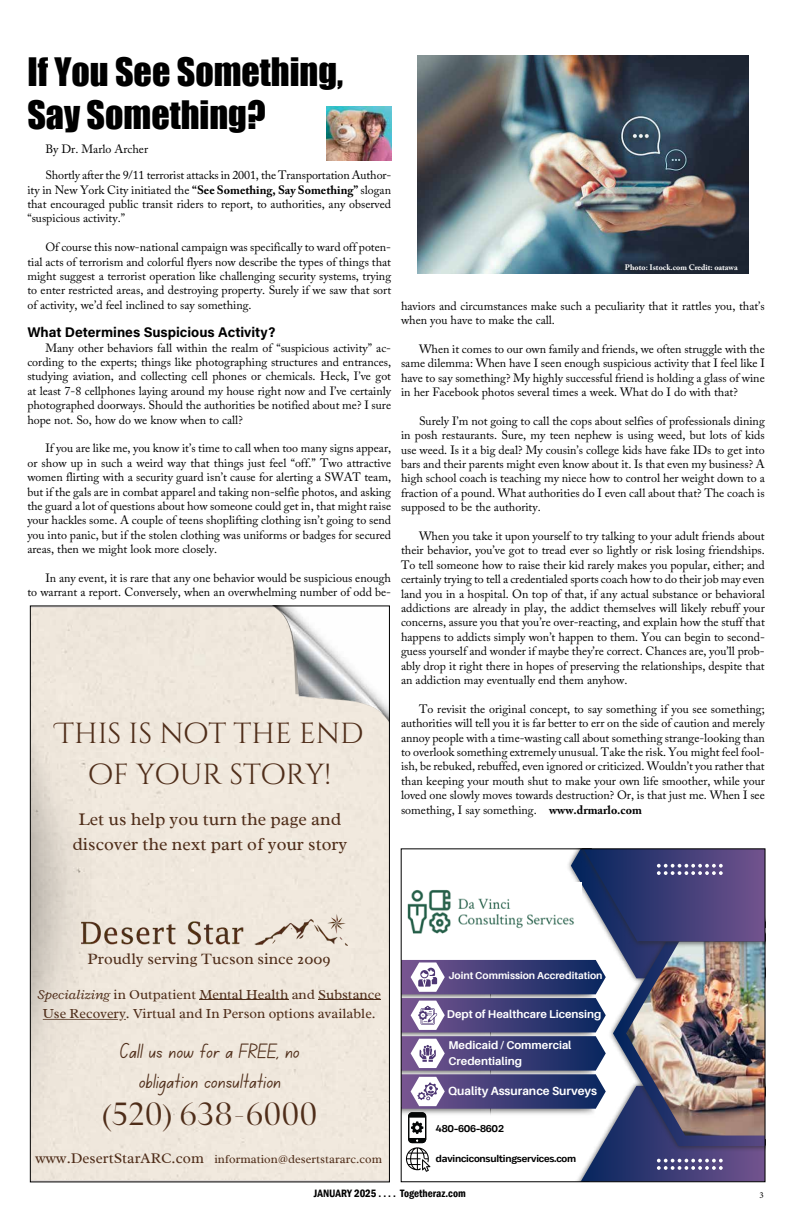
<style>
.page{position:relative;width:792px;height:1224px;background:#fff}
.page>*{position:absolute;margin:0;border:0;box-sizing:border-box;transform-origin:0 0}
.t1{font:36px/43.2px "Impact";color:#000}
.t2{font:32px "Circe Contrast";color:#4f2d19}
.t3{font:29px/40.5px "Cinzel Decorative";color:#4f2d19;text-align:center}
.t4{font:21px/29.2px "Canva School Font";color:#4f2d19;text-align:center}
.t5{font:18px/24.8px "Radley";color:#4f2d19;text-align:center}
.t6{font:16px "Radley";color:#4f2d19}
.t7{font:14px/19.5px "Radley";color:#4f2d19;text-align:center}
.t8{font:14px "Acumin Variable Concept";color:#000}
.t9{font:12px/14.4px "Adobe Caslon Pro";color:#000;text-align:justify}
.t10{font:12px "Radley";color:#4f2d19}
.t11{font:700 11.8px "Aileron";color:#fff}
.t12{font:700 11.3px/15.6px "Aileron";color:#fff}
.t13{font:600 condensed 11px "Franklin Gothic";color:#000}
.t14{font:700 10.1px "Body Text";letter-spacing:-.02em;color:#000}
.t15{font:700 10.1px "Aileron";color:#fff}
.t16{font:9px "Minion Pro";color:#000}
.t17{font:700 8px "Adobe Caslon Pro";color:#fff}
.s1{font-weight:700}
.s2{font-style:italic}
.s3{font-size:15px}
</style>
<div class="page">
<img style="left:417px;top:55px;width:332px;height:219px">
<img style="left:403px;top:850px;width:360px;height:330px">
<img style="left:327px;top:106px;width:64px;height:54px">
<div style="left:92px;top:608px;width:296px;height:572px;background:#f0e8dd"></div>
<img style="left:272px;top:608px;width:116px;height:115px">
<img style="left:81px;top:915px;width:266px;height:30px">
<hr style="left:199px;top:999px;width:89px;height:1px;background:#4f2d19">
<hr style="left:318px;top:999px;width:63px;height:1px;background:#4f2d19">
<hr style="left:43px;top:1019px;width:75px;height:1px;background:#4f2d19">
<h1 class="t1" style="left:27px;top:49px;width:317px">If You See Something,<br>Say Something?</h1>
<p class="t9" style="left:45px;top:141px;width:104px">By Dr. Marlo Archer</p>
<p class="t9" style="left:27px;top:168px;width:366px;text-indent:18px">Shortly after the 9/11 terrorist attacks in 2001, the Transportation Author&shy;ity in New York City initiated the <span class="s1">“See Something, Say Something”</span> slogan that encouraged public transit riders to report, to authorities, any observed “suspicious activity.”</p>
<p class="t9" style="left:27px;top:240px;width:365px;text-indent:18px">Of course this now-national campaign was specifically to ward off poten&shy;tial acts of terrorism and colorful flyers now describe the types of things that might suggest a terrorist operation like challenging security systems, trying to enter restricted areas, and destroying property. Surely if we saw that sort of activity, we’d feel inclined to say something.</p>
<p class="t8" style="left:27px;top:323px;width:250px">What Determines Suspicious Activity?</p>
<p class="t9" style="left:27px;top:340px;width:365px;text-indent:18px">Many other behaviors fall within the realm of “suspicious activity” ac&shy;cording to the experts; things like photographing structures and entrances, studying aviation, and collecting cell phones or chemicals. Heck, I’ve got at least 7-8 cellphones laying around my house right now and I’ve certainly photographed doorways. Should the authorities be notified about me? I sure hope not. So, how do we know when to call?</p>
<p class="t9" style="left:27px;top:441px;width:365px;text-indent:18px">If you are like me, you know it’s time to call when too many signs appear, or show up in such a weird way that things just feel “off.” Two attractive women flirting with a security guard isn’t cause for alerting a SWAT team, but if the gals are in combat apparel and taking non-selfie photos, and asking the guard a lot of questions about how someone could get in, that might raise your hackles some. A couple of teens shoplifting clothing isn’t going to send you into panic, but if the stolen clothing was uniforms or badges for secured areas, then we might look more closely.</p>
<p class="t9" style="left:27px;top:571px;width:365px;text-align:right">In any event, it is rare that any one behavior would be suspicious enough<br>to warrant a report. Conversely, when an overwhelming number of odd be-</p>
<h3 class="t3" style="left:56px;top:713px;width:309px">THIS IS NOT THE END<br>OF YOUR STORY!</h3>
<h3 class="t5" style="left:72px;top:807px;width:276px">Let us help you turn the page and discover the next part of your story</h3>
<p class="t17" style="left:625px;top:262px;width:114px">Photo: Istock.com Credit: oatawa</p>
<p class="t9" style="left:401px;top:298px;width:365px">haviors and circumstances make such a peculiarity that it rattles you, that’s when you have to make the call.</p>
<p class="t9" style="left:401px;top:341px;width:365px;text-indent:18px">When it comes to our own family and friends, we often struggle with the same dilemma: When have I seen enough suspicious activity that I feel like I have to say something? My highly successful friend is holding a glass of wine in her Facebook photos several times a week. What do I do with that?</p>
<p class="t9" style="left:401px;top:413px;width:365px;text-indent:18px">Surely I’m not going to call the cops about selfies of professionals dining in posh restaurants. Sure, my teen nephew is using weed, but lots of kids use weed. Is it a big deal? My cousin’s college kids have fake IDs to get into bars and their parents might even know about it. Is that even my business? A high school coach is teaching my niece how to control her weight down to a fraction of a pound. What authorities do I even call about that? The coach is supposed to be the authority.</p>
<p class="t9" style="left:401px;top:529px;width:365px;text-indent:18px">When you take it upon yourself to try talking to your adult friends about their behavior, you’ve got to tread ever so lightly or risk losing friendships.<br>To tell someone how to raise their kid rarely makes you popular, either; and certainly trying to tell a credentialed sports coach how to do their job may even land you in a hospital. On top of that, if any actual substance or behavioral addictions are already in play, the addict themselves will likely rebuff your concerns, assure you that you’re over-reacting, and explain how the stuff that happens to addicts simply won’t happen to them. You can begin to second&shy;guess yourself and wonder if maybe they’re correct. Chances are, you’ll prob&shy;ably drop it right there in hopes of preserving the relationships, despite that an addiction may eventually end them anyhow.</p>
<p class="t9" style="left:401px;top:701px;width:365px;text-indent:18px">To revisit the original concept, to say something if you see something; authorities will tell you it is far better to err on the side of caution and merely annoy people with a time-wasting call about something strange-looking than to overlook something extremely unusual. Take the risk. You might feel fool&shy;ish, be rebuked, rebuffed, even ignored or criticized. Wouldn’t you rather that than keeping your mouth shut to make your own life smoother, while your loved one slowly moves towards destruction? Or, is that just me. When I see something, I say something. <span class="s1">www.drmarlo.com</span></p>
<h3 class="t6" style="left:88px;top:949px;width:245px">Proudly serving Tucson since 2009</h3>
<p class="t7" style="left:37px;top:984px;width:345px"><span class="s2">Specializing</span> in Outpatient Mental Health and Substance<br>Use Recovery. Virtual and In Person options available.</p>
<h3 class="t4" style="left:120px;top:1040px;width:181px">Call us now for a FREE, no obligation consultation</h3>
<h2 class="t2" style="left:102px;top:1096px;width:217px">(520) 638-6000</h2>
<p class="t10" style="left:35px;top:1151px;width:348px"><span class="s3">www.DesertStarARC.com</span> information@desertstararc.com</p>
<p class="t15" style="left:449px;top:970px;width:156px">Joint Commission Accreditation</p>
<p class="t12" style="left:447px;top:1006px;width:156px">Dept of Healthcare Licensing</p>
<p class="t12" style="left:449px;top:1038px;width:124px">Medicaid / Commercial<br>Credentialing</p>
<p class="t11" style="left:448px;top:1084px;width:151px">Quality Assurance Surveys</p>
<p class="t14" style="left:436px;top:1122px;width:70px">480-606-8602</p>
<p class="t14" style="left:436px;top:1152px;width:142px">davinciconsultingservices.com</p>
<p class="t13" style="left:314px;top:1186px;width:154px">JANUARY 2025 . . . . Togetheraz.com</p>
<p class="t16" style="left:759px;top:1189px;width:6px">3</p>
</div>
